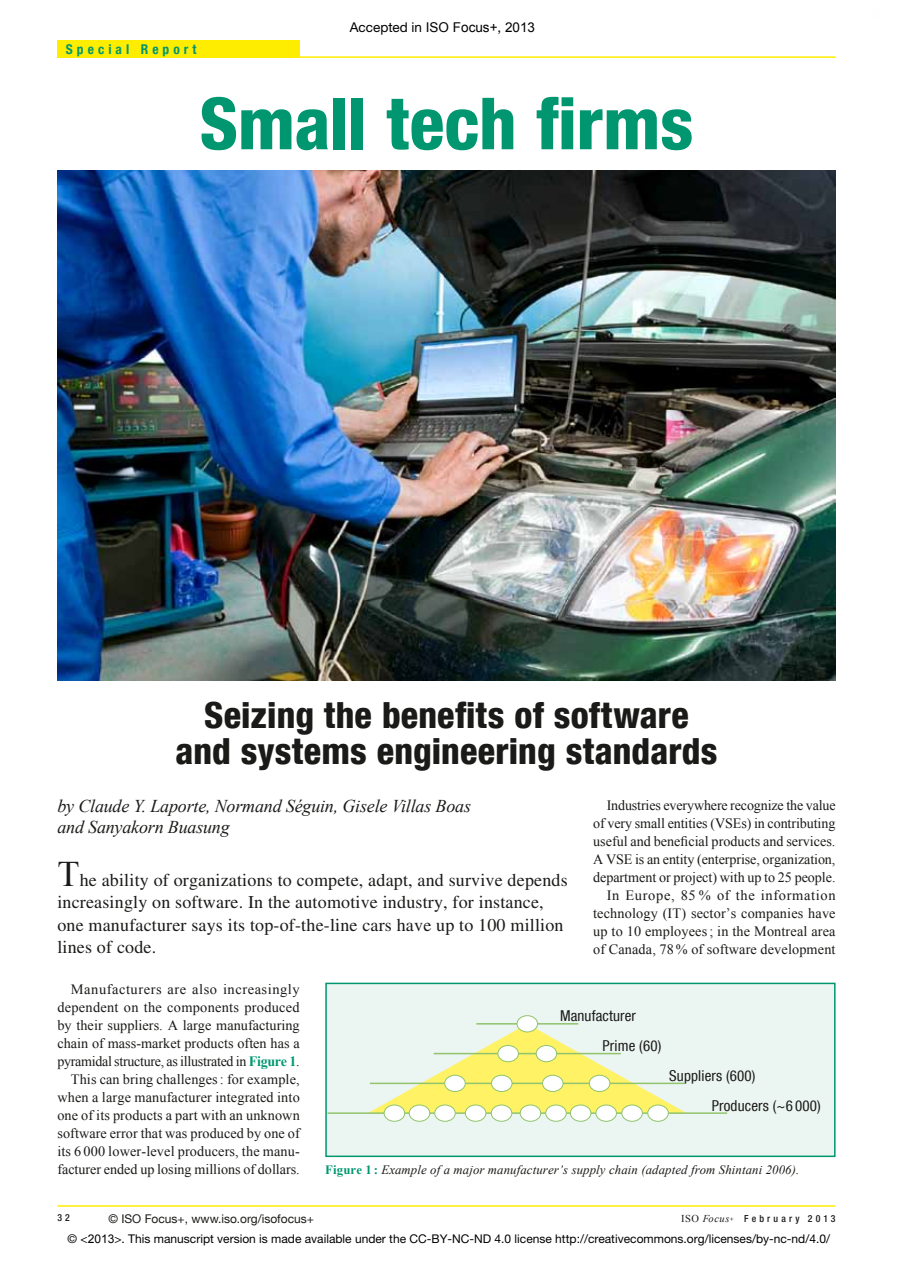
<style>
.page{position:relative;width:898px;height:1261px;background:#fff}
.page>*{position:absolute;margin:0;border:0;box-sizing:border-box;transform-origin:0 0}
.t1{font:800 condensed 72px "Helvetica Neue LT Com";letter-spacing:-.005em;color:#009770}
.t2{font:800 condensed 36px/36px "Helvetica Neue LT Com";letter-spacing:.005em;color:#1a1a18;text-align:center}
.t3{font:18px/22.5px "Times";letter-spacing:.01em;color:#1a1a18}
.t4{font:italic 18px/21px "Times New Roman";letter-spacing:-.01em;color:#1a1a18}
.t5{font:condensed 15px/29.7px "Helvetica Neue LT Com";letter-spacing:.01em;color:#1a1a18}
.t6{font:14.25px/18px "Times New Roman";letter-spacing:.005em;color:#1a1a18;text-align:right}
.t7{font:13.5px "Arial";color:#000}
.t8{font:700 condensed 13.5px "Helvetica Neue LT Com";letter-spacing:.3em;color:#009770}
.t9{font:italic 12.75px "Times New Roman";letter-spacing:.01em;color:#1a1a18}
.t10{font:12px "Helvetica Neue LT Std";color:#000}
.t11{font:12px "Helvetica Neue LT Com";color:#1a1a18}
.t12{font:500 condensed 9.75px "Helvetica Neue LT Com";letter-spacing:.32em;color:#1a1a18}
.s1{font-family:"Helvetica Neue LT Std"}
.s2{font-family:"Times New Roman";font-size:36px}
.s3{font-weight:700;color:#009770}
.s4{font-weight:700;font-style:normal;color:#009770}
.s5{font-family:"Times New Roman";font-weight:400;font-stretch:normal;font-size:10.5px}
.s6{font-family:"Times New Roman";font-weight:400;font-style:italic;font-stretch:normal;font-size:10.5px}
.s7{font-family:"Times New Roman";font-weight:700;font-style:italic;font-stretch:normal;font-size:6px}
.s8{font-family:"Arial"}
</style>
<div class="page">
<hr style="left:57px;top:1205px;width:779px;height:1px;background:#ffed00">
<img style="left:57px;top:170px;width:779px;height:510px">
<hr style="left:57px;top:56px;width:779px;height:2px;background:#ffed00">
<div style="left:57px;top:41px;width:243px;height:17px;background:#ffed00"></div>
<div style="left:325px;top:982px;width:511px;height:175px;background:#ebf5f1;border:2px solid #009770"></div>
<svg style="left:370px;top:1023px;width:315px;height:89px"></svg>
<hr style="left:327px;top:1112px;width:400px;height:1px;background:#91c46d">
<div style="left:409px;top:1105px;width:21px;height:16px;background:#fff;border-radius:50%"></div>
<div style="left:409px;top:1104px;width:21px;height:17px;border:1px solid #91c46d;border-radius:50%"></div>
<div style="left:384px;top:1105px;width:21px;height:16px;background:#fff;border-radius:50%"></div>
<div style="left:384px;top:1104px;width:21px;height:17px;border:1px solid #91c46d;border-radius:50%"></div>
<div style="left:435px;top:1105px;width:20px;height:16px;background:#fff;border-radius:50%"></div>
<div style="left:434px;top:1104px;width:22px;height:17px;border:1px solid #91c46d;border-radius:50%"></div>
<div style="left:465px;top:1105px;width:21px;height:16px;background:#fff;border-radius:50%"></div>
<div style="left:465px;top:1104px;width:21px;height:17px;border:1px solid #91c46d;border-radius:50%"></div>
<div style="left:491px;top:1105px;width:21px;height:16px;background:#fff;border-radius:50%"></div>
<div style="left:491px;top:1104px;width:21px;height:17px;border:1px solid #91c46d;border-radius:50%"></div>
<div style="left:520px;top:1105px;width:21px;height:16px;background:#fff;border-radius:50%"></div>
<div style="left:520px;top:1104px;width:21px;height:17px;border:1px solid #91c46d;border-radius:50%"></div>
<div style="left:546px;top:1105px;width:20px;height:16px;background:#fff;border-radius:50%"></div>
<div style="left:545px;top:1104px;width:22px;height:17px;border:1px solid #91c46d;border-radius:50%"></div>
<div style="left:570px;top:1105px;width:21px;height:16px;background:#fff;border-radius:50%"></div>
<div style="left:570px;top:1104px;width:21px;height:17px;border:1px solid #91c46d;border-radius:50%"></div>
<div style="left:596px;top:1105px;width:20px;height:16px;background:#fff;border-radius:50%"></div>
<div style="left:595px;top:1104px;width:22px;height:17px;border:1px solid #91c46d;border-radius:50%"></div>
<div style="left:622px;top:1105px;width:20px;height:16px;background:#fff;border-radius:50%"></div>
<div style="left:621px;top:1104px;width:22px;height:17px;border:1px solid #91c46d;border-radius:50%"></div>
<div style="left:648px;top:1105px;width:20px;height:16px;background:#fff;border-radius:50%"></div>
<div style="left:647px;top:1104px;width:22px;height:17px;border:1px solid #91c46d;border-radius:50%"></div>
<hr style="left:476px;top:1023px;width:102px;height:1px;background:#91c46d">
<div style="left:517px;top:1015px;width:20px;height:16px;background:#fff;border-radius:50%"></div>
<div style="left:517px;top:1015px;width:21px;height:17px;border:1px solid #91c46d;border-radius:50%"></div>
<hr style="left:370px;top:1082px;width:315px;height:2px;background:#91c46d">
<div style="left:445px;top:1075px;width:20px;height:16px;background:#fff;border-radius:50%"></div>
<div style="left:444px;top:1074px;width:22px;height:17px;border:1px solid #91c46d;border-radius:50%"></div>
<div style="left:491px;top:1075px;width:21px;height:16px;background:#fff;border-radius:50%"></div>
<div style="left:491px;top:1074px;width:21px;height:17px;border:1px solid #91c46d;border-radius:50%"></div>
<div style="left:543px;top:1075px;width:20px;height:16px;background:#fff;border-radius:50%"></div>
<div style="left:542px;top:1074px;width:21px;height:17px;border:1px solid #91c46d;border-radius:50%"></div>
<div style="left:589px;top:1075px;width:21px;height:16px;background:#fff;border-radius:50%"></div>
<div style="left:589px;top:1074px;width:21px;height:17px;border:1px solid #91c46d;border-radius:50%"></div>
<hr style="left:434px;top:1052px;width:187px;height:2px;background:#91c46d">
<div style="left:498px;top:1045px;width:20px;height:16px;background:#fff;border-radius:50%"></div>
<div style="left:497px;top:1045px;width:22px;height:17px;border:1px solid #91c46d;border-radius:50%"></div>
<div style="left:536px;top:1045px;width:21px;height:16px;background:#fff;border-radius:50%"></div>
<div style="left:536px;top:1045px;width:21px;height:17px;border:1px solid #91c46d;border-radius:50%"></div>
<p class="t8" style="left:66px;top:41px;width:132px">Special Report</p>
<p class="t7" style="left:350px;top:18px;width:187px"><span class="s1">Accepted in</span> ISO Focus+<span class="s1">,</span> 2013</p>
<h1 class="t1" style="left:199px;top:80px;width:495px">Small tech firms</h1>
<h2 class="t2" style="left:175px;top:696px;width:544px">Seizing the benefits of software and systems engineering standards</h2>
<p class="t6" style="left:593px;top:795px;width:244px">Industries everywhere recognize the value of very small entities (VSEs) in contributing useful and beneficial products and services.<br>A VSE is an entity (enterprise, organization, department or project) with up to 25 people.<br>In Europe, 85 % of the information technology (IT) sector’s companies have up to 10 employees; in the Montreal area of Canada, 78 % of software development</p>
<p class="t4" style="left:57px;top:795px;width:415px">by Claude Y. Laporte, Normand Séguin, Gisele Villas Boas and Sanyakorn Buasung</p>
<p class="t3" style="left:57px;top:868px;width:512px"><span class="s2">T</span>he ability of organizations to compete, adapt, and survive depends increasingly on software. In the automotive industry, for instance, one manufacturer says its top-of-the-line cars have up to 100 million lines of code.</p>
<p class="t6" style="left:57px;top:980px;width:244px">Manufacturers are also increasingly dependent on the components produced by their suppliers. A large manufacturing chain of mass-market products often has a pyramidal structure, as illustrated in <span class="s3">Figure 1</span>.<br>This can bring challenges: for example, when a large manufacturer integrated into one of its products a part with an unknown software error that was produced by one of its 6 000 lower-level producers, the manu&shy;facturer ended up losing millions of dollars.</p>
<p class="t5" style="left:603px;top:1001px;width:60px;text-indent:-43px">Manufacturer<br>Prime (60)</p>
<p class="t5" style="left:712px;top:1060px;width:110px;text-indent:-43px">Suppliers (600)<br>Producers (~6 000)</p>
<p class="t9" style="left:325px;top:1160px;width:476px"><span class="s4">Figure 1 :</span> Example of a major manufacturer’s supply chain (adapted from Shintani 2006).</p>
<p class="t11" style="left:108px;top:1211px;width:207px">© ISO Focus+, www.iso.org/isofocus+</p>
<p class="t12" style="left:57px;top:1212px;width:14px">3 2</p>
<p class="t12" style="left:681px;top:1212px;width:156px"><span class="s5">ISO</span> <span class="s6">Focus</span><span class="s7">+</span> February 2013</p>
<p class="t10" style="left:68px;top:1231px;width:764px">© &lt;<span class="s8">2013</span>&gt;. This manuscript version is made available under the CC-BY-NC-ND 4.0 license http://creativecommons.org/licenses/by-nc-nd/4.0/</p>
</div>
